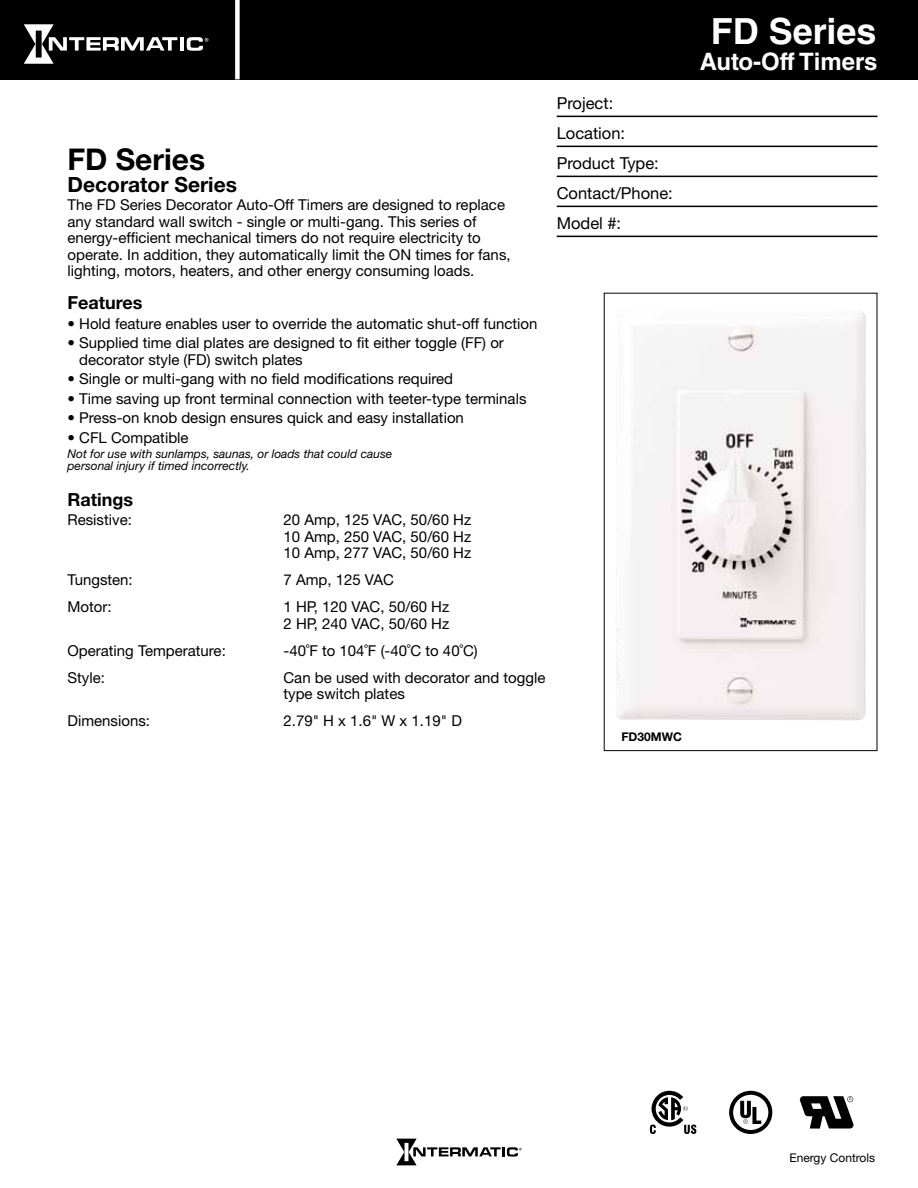
<style>
.page{position:relative;width:918px;height:1188px;background:#fff}
.page>*{position:absolute;margin:0;border:0;box-sizing:border-box;transform-origin:0 0}
.t1{font:700 36px "Helvetica LT Std";color:#fff}
.t2{font:700 30px "Helvetica Neue LT Std";color:#000}
.t3{font:700 24px "Helvetica LT Std";color:#fff}
.t4{font:700 21px "Helvetica Neue LT Std";color:#000}
.t5{font:700 18px "Helvetica Neue LT Std";color:#000}
.t6{font:16.5px/30px "Helvetica Neue LT Std";color:#000}
.t7{font:15px/16.5px "Helvetica Neue LT Std";color:#000}
.t8{font:italic 12px/12px "Helvetica Neue LT Std";color:#000}
.t9{font:12px "Helvetica Neue LT Std";color:#000}
.t10{font:700 12px "Helvetica Neue LT Std";color:#000}
</style>
<div class="page">
<svg style="left:396px;top:1139px;width:126px;height:26px"></svg>
<div style="left:0;top:0;width:918px;height:80px;background:#000"></div>
<hr style="left:180px;top:37px;width:4px;height:14px;background:#fff">
<svg style="left:187px;top:37px;width:21px;height:14px"></svg>
<svg style="left:24px;top:24px;width:153px;height:40px"></svg>
<div style="left:235px;top:0;width:5px;height:79px;background:#fff"></div>
<hr style="left:557px;top:116px;width:321px;height:1px;background:#000">
<hr style="left:557px;top:146px;width:321px;height:1px;background:#000">
<hr style="left:557px;top:176px;width:321px;height:1px;background:#000">
<hr style="left:557px;top:206px;width:321px;height:1px;background:#000">
<hr style="left:557px;top:236px;width:321px;height:1px;background:#000">
<img style="left:616px;top:311px;width:250px;height:409px">
<svg style="left:729px;top:1091px;width:43px;height:43px"></svg>
<svg style="left:800px;top:1096px;width:54px;height:33px"></svg>
<svg style="left:650px;top:1091px;width:46px;height:43px"></svg>
<h2 class="t2" style="left:68px;top:141px;width:139px">FD Series</h2>
<h3 class="t4" style="left:68px;top:172px;width:171px">Decorator Series</h3>
<p class="t7" style="left:68px;top:197px;width:445px">The FD Series Decorator Auto-Off Timers are designed to replace any standard wall switch - single or multi-gang. This series of energy-efficient mechanical timers do not require electricity to operate. In addition, they automatically limit the ON times for fans, lighting, motors, heaters, and other energy consuming loads.</p>
<p class="t5" style="left:68px;top:292px;width:77px">Features</p>
<p class="t7" style="left:68px;top:315px;width:472px">• Hold feature enables user to override the automatic shut-off function</p>
<p class="t7" style="left:79px;top:335px;width:426px;text-indent:-12px">• Supplied time dial plates are designed to fit either toggle (FF) or decorator style (FD) switch plates</p>
<p class="t7" style="left:68px;top:371px;width:387px">• Single or multi-gang with no field modifications required</p>
<p class="t7" style="left:68px;top:390px;width:461px">• Time saving up front terminal connection with teeter-type terminals</p>
<p class="t7" style="left:68px;top:410px;width:398px">• Press-on knob design ensures quick and easy installation</p>
<p class="t7" style="left:68px;top:429px;width:123px">• CFL Compatible</p>
<p class="t8" style="left:68px;top:447px;width:326px">Not for use with sunlamps, saunas, or loads that could cause personal injury if timed incorrectly.</p>
<p class="t5" style="left:68px;top:488px;width:67px">Ratings</p>
<p class="t7" style="left:68px;top:512px;width:66px">Resistive:</p>
<p class="t7" style="left:284px;top:512px;width:189px;text-align:justify">20 Amp, 125 VAC, 50/60 Hz 10 Amp, 250 VAC, 50/60 Hz 10 Amp, 277 VAC, 50/60 Hz</p>
<p class="t7" style="left:68px;top:572px;width:67px">Tungsten:</p>
<p class="t7" style="left:284px;top:572px;width:112px">7 Amp, 125 VAC</p>
<p class="t7" style="left:68px;top:599px;width:46px">Motor:</p>
<p class="t7" style="left:284px;top:599px;width:167px">1 HP, 120 VAC, 50/60 Hz<br>2 HP, 240 VAC, 50/60 Hz</p>
<p class="t7" style="left:68px;top:642px;width:160px">Operating Temperature:</p>
<p class="t7" style="left:284px;top:642px;width:196px">-40˚F to 104˚F (-40˚C to 40˚C)</p>
<p class="t7" style="left:68px;top:669px;width:39px">Style:</p>
<p class="t7" style="left:284px;top:669px;width:263px">Can be used with decorator and toggle type switch plates</p>
<p class="t7" style="left:68px;top:713px;width:84px">Dimensions:</p>
<p class="t7" style="left:284px;top:713px;width:180px">2.79" H x 1.6" W x 1.19" D</p>
<p class="t6" style="left:557px;top:88px;width:118px">Project:<br>Location:<br>Product Type:<br>Contact/Phone:<br>Model #:</p>
<p class="t10" style="left:622px;top:730px;width:62px">FD30MWC</p>
<h1 class="t1" style="left:711px;top:10px;width:167px">FD Series</h1>
<h3 class="t3" style="left:700px;top:47px;width:179px">Auto-Off Timers</h3>
<p class="t9" style="left:789px;top:1151px;width:87px">Energy Controls</p>
</div>
